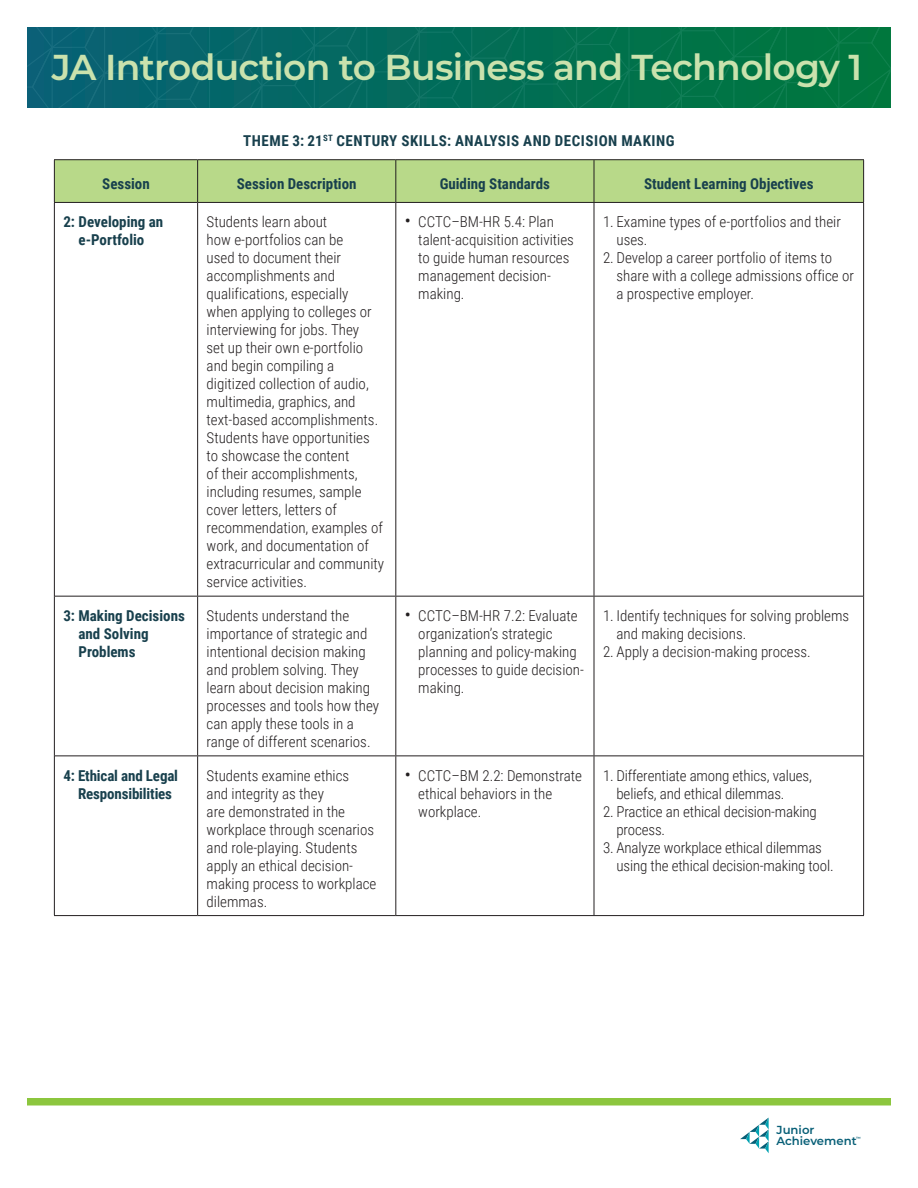
<style>
.page{position:relative;width:918px;height:1188px;background:#fff}
.page>*{position:absolute;margin:0;border:0;box-sizing:border-box;transform-origin:0 0}
.t1{font:600 36px "Montserrat";letter-spacing:-.02em;color:#cae2ad}
.table_body{font:300 15px/18px "Roboto Condensed";color:#231f20}
.table_col_head_fl_le{font:700 15px/18px "Roboto Condensed";color:#18404d;text-align:center}
.table_col_head{font:700 15px "Roboto Condensed";color:#18404d}
.table_title{font:700 15px "Roboto Condensed";letter-spacing:.035em;color:#18404d}
.t2{font:600 11.7px/11.7px "Montserrat";color:#085f77}
.t3{font:600 4.5px "Montserrat";color:#085f77}
.s1{font-weight:400;font-size:18px}
</style>
<div class="page">
<svg style="left:740px;top:1118px;width:29px;height:35px"></svg>
<svg style="left:27px;top:27px;width:864px;height:81px;background:#046d59"></svg>
<div style="left:27px;top:1098px;width:864px;height:8px;background:#8cc63e"></div>
<div style="left:55px;top:160px;width:808px;height:42px;background:#b8d989"></div>
<hr style="left:197px;top:203px;width:1px;height:393px;background:#231f20">
<hr style="left:395px;top:203px;width:1px;height:393px;background:#231f20">
<hr style="left:594px;top:203px;width:1px;height:393px;background:#231f20">
<hr style="left:197px;top:597px;width:1px;height:158px;background:#231f20">
<hr style="left:395px;top:597px;width:1px;height:158px;background:#231f20">
<hr style="left:594px;top:597px;width:1px;height:158px;background:#231f20">
<hr style="left:197px;top:756px;width:1px;height:159px;background:#231f20">
<hr style="left:395px;top:756px;width:1px;height:159px;background:#231f20">
<hr style="left:594px;top:756px;width:1px;height:159px;background:#231f20">
<hr style="left:55px;top:596px;width:143px;height:1px;background:#231f20">
<hr style="left:198px;top:596px;width:198px;height:1px;background:#231f20">
<hr style="left:396px;top:596px;width:198px;height:1px;background:#231f20">
<hr style="left:594px;top:596px;width:269px;height:1px;background:#231f20">
<hr style="left:55px;top:755px;width:143px;height:1px;background:#231f20">
<hr style="left:198px;top:755px;width:198px;height:1px;background:#231f20">
<hr style="left:396px;top:755px;width:198px;height:1px;background:#231f20">
<hr style="left:594px;top:755px;width:269px;height:1px;background:#231f20">
<hr style="left:54px;top:203px;width:1px;height:393px;background:#231f20">
<hr style="left:863px;top:203px;width:1px;height:393px;background:#231f20">
<hr style="left:54px;top:596px;width:1px;height:160px;background:#231f20">
<hr style="left:863px;top:596px;width:1px;height:160px;background:#231f20">
<hr style="left:54px;top:756px;width:1px;height:159px;background:#231f20">
<hr style="left:863px;top:756px;width:1px;height:159px;background:#231f20">
<hr style="left:54px;top:915px;width:144px;height:1px;background:#231f20">
<hr style="left:198px;top:915px;width:198px;height:1px;background:#231f20">
<hr style="left:396px;top:915px;width:198px;height:1px;background:#231f20">
<hr style="left:594px;top:915px;width:270px;height:1px;background:#231f20">
<hr style="left:54px;top:159px;width:144px;height:1px;background:#231f20">
<hr style="left:54px;top:160px;width:1px;height:42px;background:#231f20">
<hr style="left:198px;top:159px;width:198px;height:1px;background:#231f20">
<hr style="left:197px;top:160px;width:1px;height:42px;background:#231f20">
<hr style="left:396px;top:159px;width:198px;height:1px;background:#231f20">
<hr style="left:395px;top:160px;width:1px;height:42px;background:#231f20">
<hr style="left:594px;top:159px;width:270px;height:1px;background:#231f20">
<hr style="left:594px;top:160px;width:1px;height:42px;background:#231f20">
<hr style="left:863px;top:160px;width:1px;height:42px;background:#231f20">
<hr style="left:54px;top:202px;width:144px;height:1px;background:#231f20">
<hr style="left:198px;top:202px;width:198px;height:1px;background:#231f20">
<hr style="left:396px;top:202px;width:198px;height:1px;background:#231f20">
<hr style="left:594px;top:202px;width:270px;height:1px;background:#231f20">
<h1 class="t1" style="left:52px;top:42px;width:812px">JA Introduction to Business and Technology 1</h1>
<p class="table_title" style="left:243px;top:130px;width:433px">THEME 3: 21<sup>ST</sup> CENTURY SKILLS: ANALYSIS AND DECISION MAKING</p>
<p class="table_col_head" style="left:102px;top:173px;width:49px">Session</p>
<p class="table_col_head" style="left:237px;top:173px;width:121px">Session Description</p>
<p class="table_col_head" style="left:440px;top:173px;width:112px">Guiding Standards</p>
<p class="table_col_head" style="left:644px;top:173px;width:171px">Student Learning Objectives</p>
<p class="table_col_head_fl_le" style="left:63px;top:212px;width:101px">2: Developing an e-Portfolio</p>
<p class="table_body" style="left:207px;top:212px;width:179px">Students learn about<br>how e-portfolios can be<br>used to document their accomplishments and qualifications, especially<br>when applying to colleges or interviewing for jobs. They<br>set up their own e-portfolio and begin compiling a digitized collection of audio, multimedia, graphics, and text-based accomplishments.<br>Students have opportunities to showcase the content<br>of their accomplishments, including resumes, sample cover letters, letters of recommendation, examples of work, and documentation of extracurricular and community service activities.</p>
<p class="table_body" style="left:418px;top:212px;width:157px;text-indent:-14px"><span class="s1">•</span> CCTC–BM-HR 5.4: Plan talent-acquisition activities to guide human resources management decision&shy;making.</p>
<p class="table_body" style="left:616px;top:212px;width:226px;text-indent:-14px">1. Examine types of e-portfolios and their uses.</p>
<p class="table_body" style="left:616px;top:248px;width:239px;text-indent:-14px">2. Develop a career portfolio of items to share with a college admissions office or a prospective employer.</p>
<p class="table_col_head_fl_le" style="left:79px;top:606px;width:108px;text-align:left;text-indent:-15px">3: Making Decisions and Solving<br>Problems</p>
<p class="table_body" style="left:207px;top:606px;width:174px">Students understand the importance of strategic and intentional decision making and problem solving. They learn about decision making processes and tools how they can apply these tools in a range of different scenarios.</p>
<p class="table_body" style="left:418px;top:606px;width:167px;text-indent:-14px"><span class="s1">•</span> CCTC–BM-HR 7.2: Evaluate organization’s strategic planning and policy-making processes to guide decision&shy;making.</p>
<p class="table_body" style="left:616px;top:606px;width:234px;text-indent:-14px">1. Identify techniques for solving problems and making decisions.</p>
<p class="table_body" style="left:603px;top:642px;width:209px">2. Apply a decision-making process.</p>
<p class="table_col_head_fl_le" style="left:63px;top:766px;width:116px">4: Ethical and Legal<br>Responsibilities</p>
<p class="table_body" style="left:207px;top:766px;width:171px">Students examine ethics<br>and integrity as they<br>are demonstrated in the workplace through scenarios and role-playing. Students apply an ethical decision&shy;making process to workplace dilemmas.</p>
<p class="table_body" style="left:418px;top:766px;width:165px;text-indent:-14px"><span class="s1">•</span> CCTC–BM 2.2: Demonstrate ethical behaviors in the workplace.</p>
<p class="table_body" style="left:616px;top:766px;width:197px;text-indent:-14px">1. Differentiate among ethics, values, beliefs, and ethical dilemmas.</p>
<p class="table_body" style="left:616px;top:802px;width:202px;text-indent:-14px">2. Practice an ethical decision-making process.</p>
<p class="table_body" style="left:616px;top:838px;width:219px;text-indent:-14px">3. Analyze workplace ethical dilemmas using the ethical decision-making tool.</p>
<p class="t2" style="left:777px;top:1123px;width:82px">Junior<br>Achievement</p>
<p class="t3" style="left:856px;top:1135px;width:6px">™</p>
</div>
